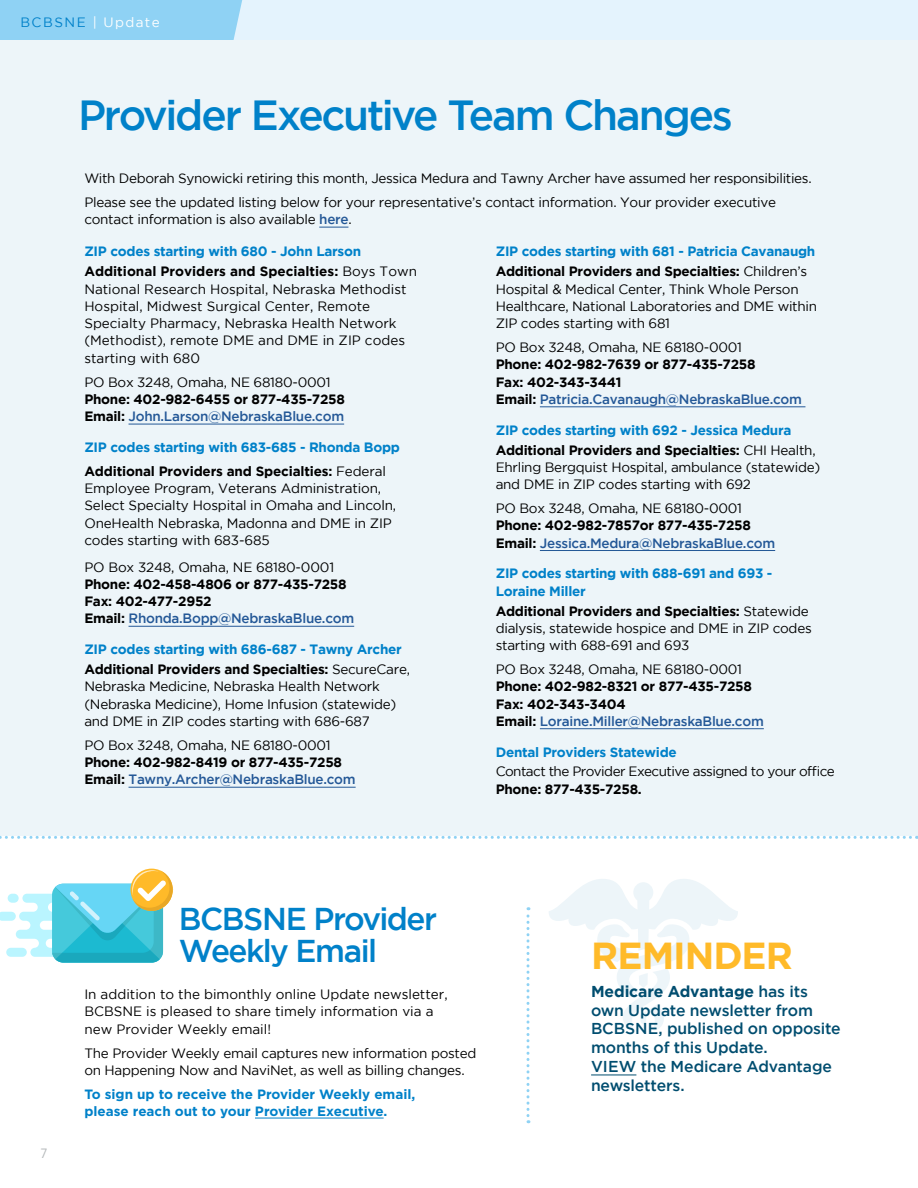
<style>
.page{position:relative;width:918px;height:1188px;background:#fff}
.page>*{position:absolute;margin:0;border:0;box-sizing:border-box;transform-origin:0 0}
.t1{font:500 42px "Gotham";letter-spacing:-.055em;color:#0081c9}
.t2{font:700 37.5px "Gotham";letter-spacing:-.025em;color:#ffba29}
.t3{font:500 31.5px/31.5px "Gotham";letter-spacing:-.05em;color:#0081c9}
.t4{font:500 15.75px/18.8px "Gotham";letter-spacing:-.01em;color:#004d6f}
.t5{font:13.5px/17.2px "Gotham";letter-spacing:-.02em;color:#000}
.t6{font:700 13.5px/17.2px "Gotham";letter-spacing:-.02em;color:#000}
.t7{font:700 13.5px/20px "Gotham";letter-spacing:-.02em;color:#0081c9}
.t8{font:13.5px/17.2px "Gotham";color:#000}
.t9{font:700 13.5px/17.2px "Gotham";color:#0081c9}
.t10{font:700 13.5px/20px "Gotham";color:#0081c9}
.t11{font:13.5px "Gotham";letter-spacing:-.04em;color:#000}
.t12{font:13.5px "Gotham";letter-spacing:.105em;color:#fff}
.t13{font:13.5px "Gotham Narrow";color:#b4b8ba}
.s1{color:#0081c9}
.s2{font-weight:500;color:#245897}
.s3{color:#000}
.s4{font-weight:400;color:#000}
.s5{font-weight:700}
</style>
<div class="page">
<div style="left:0;top:0;width:918px;height:40px;background:#e4f3fd"></div>
<div style="left:0;top:0;width:243px;height:40px;background:#8fd2f4"></div>
<div style="left:0;top:40px;width:918px;height:796px;background:#edf5f9"></div>
<svg style="left:0;top:836px;width:910px;height:3px"></svg>
<svg style="left:526px;top:907px;width:4px;height:216px"></svg>
<svg style="left:319px;top:227px;width:29px;height:1px"></svg>
<svg style="left:549px;top:879px;width:189px;height:151px"></svg>
<hr style="left:591px;top:1075px;width:45px;height:1px;background:#004d6f">
<hr style="left:129px;top:424px;width:215px;height:1px;background:#245897">
<hr style="left:129px;top:626px;width:225px;height:1px;background:#245897">
<hr style="left:129px;top:787px;width:227px;height:1px;background:#245897">
<hr style="left:540px;top:407px;width:265px;height:1px;background:#245897">
<hr style="left:540px;top:550px;width:235px;height:1px;background:#245897">
<hr style="left:540px;top:728px;width:224px;height:1px;background:#245897">
<hr style="left:255px;top:1118px;width:129px;height:1px;background:#0081c9">
<svg style="left:0;top:870px;width:173px;height:93px"></svg>
<p class="t12" style="left:20px;top:15px;width:141px"><span class="s1">BCBSNE</span> | Update</p>
<h1 class="t1" style="left:78px;top:92px;width:656px">Provider Executive Team Changes</h1>
<p class="t5" style="left:84px;top:166px;width:729px;line-height:24px">With Deborah Synowicki retiring this month, Jessica Medura and Tawny Archer have assumed her responsibilities.<br>Please see the updated listing below for your representative’s contact information. Your provider executive</p>
<p class="t5" style="left:84px;top:211px;width:269px">contact information is also available <span class="s2">here</span>.</p>
<p class="t10" style="left:84px;top:241px;width:334px">ZIP codes starting with 680 - John Larson<br><span class="s3">Additional Providers and Specialties:</span> <span class="s4">Boys Town</span></p>
<p class="t8" style="left:84px;top:280px;width:324px">National Research Hospital, Nebraska Methodist Hospital, Midwest Surgical Center, Remote Specialty Pharmacy, Nebraska Health Network (Methodist), remote DME and DME in ZIP codes starting with 680</p>
<p class="t5" style="left:84px;top:373px;width:248px">PO Box 3248, Omaha, NE 68180-0001</p>
<p class="t6" style="left:84px;top:390px;width:262px">Phone: 402-982-6455 or 877-435-7258<br>Email: <span class="s2">John.Larson@NebraskaBlue.com</span></p>
<p class="t7" style="left:84px;top:435px;width:317px;line-height:24px">ZIP codes starting with 683-685 - Rhonda Bopp<br><span class="s3">Additional Providers and Specialties:</span> <span class="s4">Federal</span></p>
<p class="t5" style="left:84px;top:479px;width:313px">Employee Program, Veterans Administration, Select Specialty Hospital in Omaha and Lincoln, OneHealth Nebraska, Madonna and DME in ZIP codes starting with 683-685</p>
<p class="t5" style="left:84px;top:558px;width:251px">PO Box 3248, Omaha, NE 68180-0001</p>
<p class="t6" style="left:84px;top:575px;width:271px">Phone: 402-458-4806 or 877-435-7258<br>Fax: 402-477-2952<br>Email: <span class="s2">Rhonda.Bopp@NebraskaBlue.com</span></p>
<p class="t7" style="left:84px;top:639px;width:327px">ZIP codes starting with 686-687 - Tawny Archer<br><span class="s3">Additional Providers and Specialties:</span> <span class="s4">SecureCare,</span></p>
<p class="t5" style="left:84px;top:678px;width:313px">Nebraska Medicine, Nebraska Health Network (Nebraska Medicine), Home Infusion (statewide) and DME in ZIP codes starting with 686-687</p>
<p class="t5" style="left:84px;top:736px;width:248px">PO Box 3248, Omaha, NE 68180-0001</p>
<p class="t6" style="left:84px;top:753px;width:273px">Phone: 402-982-8419 or 877-435-7258<br>Email: <span class="s2">Tawny.Archer@NebraskaBlue.com</span></p>
<p class="t7" style="left:496px;top:241px;width:321px">ZIP codes starting with 681 - Patricia Cavanaugh<br><span class="s3">Additional Providers and Specialties:</span> <span class="s4">Children’s</span></p>
<p class="t5" style="left:496px;top:280px;width:323px">Hospital &amp; Medical Center, Think Whole Person<br>Healthcare, National Laboratories and DME within<br>ZIP codes starting with 681</p>
<p class="t5" style="left:496px;top:338px;width:248px">PO Box 3248, Omaha, NE 68180-0001</p>
<p class="t6" style="left:496px;top:356px;width:308px">Phone: 402-982-7639 or 877-435-7258<br>Fax: 402-343-3441<br>Email: <span class="s2">Patricia.Cavanaugh@NebraskaBlue.com</span></p>
<p class="t7" style="left:496px;top:419px;width:321px">ZIP codes starting with 692 - Jessica Medura<br><span class="s3">Additional Providers and Specialties:</span> <span class="s4">CHI Health,</span></p>
<p class="t5" style="left:496px;top:458px;width:326px">Ehrling Bergquist Hospital, ambulance (statewide) and DME in ZIP codes starting with 692</p>
<p class="t5" style="left:496px;top:499px;width:248px">PO Box 3248, Omaha, NE 68180-0001</p>
<p class="t6" style="left:496px;top:517px;width:281px">Phone: 402-982-7857or 877-435-7258<br>Email: <span class="s2">Jessica.Medura@NebraskaBlue.com</span></p>
<p class="t7" style="left:496px;top:565px;width:278px;line-height:17.2px">ZIP codes starting with 688-691 and 693 -<br>Loraine Miller</p>
<p class="t5" style="left:496px;top:602px;width:318px"><span class="s5">Additional Providers and Specialties:</span> Statewide dialysis, statewide hospice and DME in ZIP codes starting with 688-691 and 693</p>
<p class="t5" style="left:496px;top:660px;width:248px">PO Box 3248, Omaha, NE 68180-0001</p>
<p class="t6" style="left:496px;top:678px;width:270px">Phone: 402-982-8321 or 877-435-7258<br>Fax: 402-343-3404<br>Email: <span class="s2">Loraine.Miller@NebraskaBlue.com</span></p>
<p class="t7" style="left:496px;top:741px;width:183px">Dental Providers Statewide</p>
<p class="t11" style="left:496px;top:764px;width:341px">Contact the Provider Executive assigned to your office</p>
<p class="t6" style="left:496px;top:780px;width:148px">Phone: 877-435-7258.</p>
<p class="t13" style="left:40px;top:1145px;width:8px">7</p>
<h3 class="t3" style="left:179px;top:903px;width:260px">BCBSNE Provider<br>Weekly Email</h3>
<p class="t8" style="left:84px;top:986px;width:365px">In addition to the bimonthly online Update newsletter,<br>BCBSNE is pleased to share timely information via a new Provider Weekly email!</p>
<p class="t5" style="left:84px;top:1044px;width:394px">The Provider Weekly email captures new information posted on Happening Now and NaviNet, as well as billing changes.</p>
<p class="t9" style="left:84px;top:1085px;width:333px">To sign up to receive the Provider Weekly email, please reach out to your Provider Executive.</p>
<h2 class="t2" style="left:591px;top:934px;width:203px">REMINDER</h2>
<p class="t4" style="left:591px;top:982px;width:251px"><span class="s5">Medicare Advantage</span> has its own Update newsletter from<br>BCBSNE, published on opposite months of this Update.<br>VIEW the Medicare Advantage newsletters.</p>
</div>
